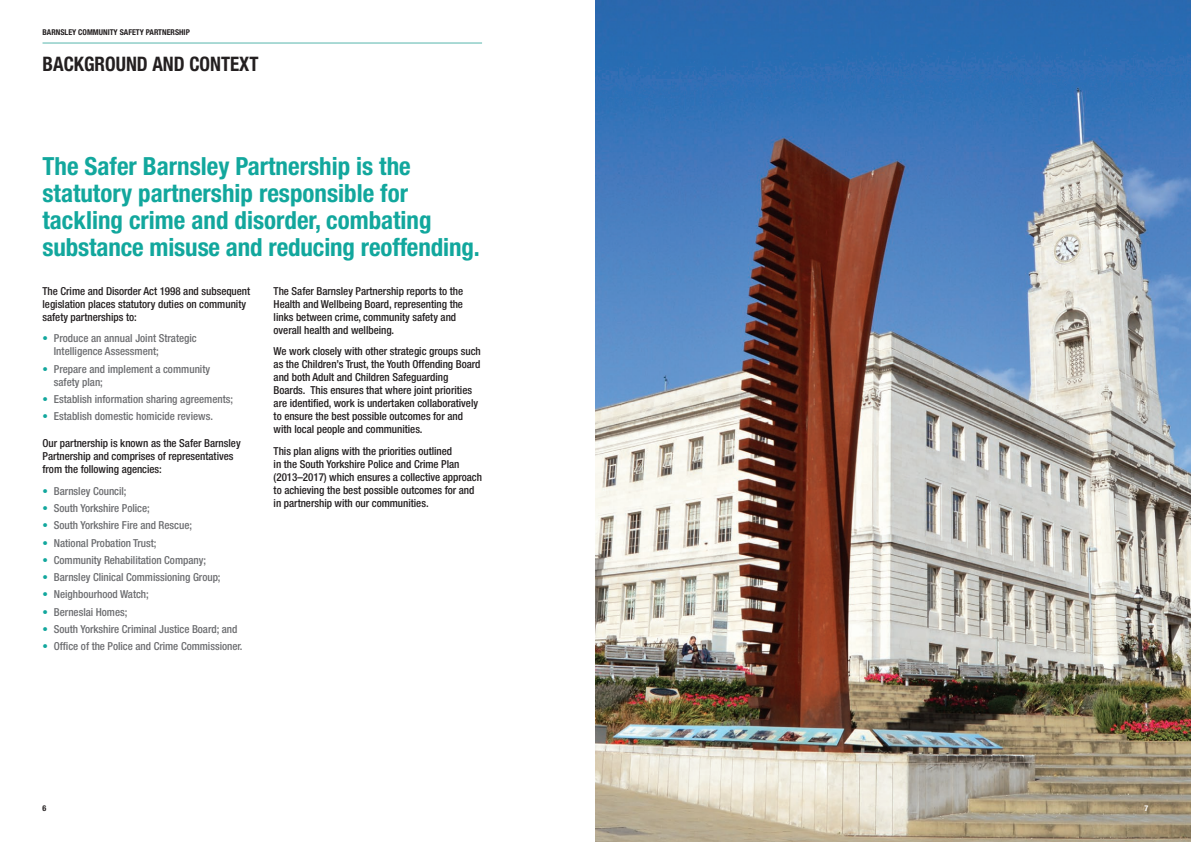
<style>
.page{position:relative;width:1191px;height:842px;background:#fff}
.page>*{position:absolute;margin:0;border:0;box-sizing:border-box;transform-origin:0 0}
.BODYCOPY_QUOTE{font:700 condensed 25px/27px "Helvetica Neue";color:#12a79d}
.A_HEADER{font:700 condensed 20px "Helvetica Neue";color:#231f20;scale:.95 1}
.BULLET_LIST{font:500 condensed 11px/13px "Helvetica Neue";letter-spacing:-.005em;color:#231f20}
.BULLET_LIST-2{font:500 condensed 11px/13px "Helvetica Neue";letter-spacing:-.005em;color:#6c6d70}
.FOLIO_L{font:700 condensed 8px "Helvetica Neue";color:#231f20}
.t1{font:700 condensed 8px "Helvetica Neue";color:#fff}
.s1{color:#12a79d}
</style>
<div class="page">
<img style="left:595px;top:0;width:596px;height:842px">
<hr style="left:43px;top:43px;width:439px;height:1px;background:#56b5ad">
<p class="FOLIO_L" style="left:43px;top:27px;width:149px">BARNSLEY COMMUNITY SAFETY PARTNERSHIP</p>
<p class="A_HEADER" style="left:43px;top:52px;width:229px">BACKGROUND AND CONTEXT</p>
<p class="BODYCOPY_QUOTE" style="left:43px;top:153px;width:439px">The Safer Barnsley Partnership is the statutory partnership responsible for tackling crime and disorder, combating substance misuse and reducing reoffending.</p>
<p class="BULLET_LIST" style="left:43px;top:284px;width:209px">The Crime and Disorder Act 1998 and subsequent legislation places statutory duties on community safety partnerships to:</p>
<p class="BULLET_LIST-2" style="left:54px;top:332px;width:144px;text-indent:-11px"><span class="s1">•</span> Produce an annual Joint Strategic<br>Intelligence Assessment;</p>
<p class="BULLET_LIST-2" style="left:54px;top:362px;width:158px;text-indent:-11px"><span class="s1">•</span> Prepare and implement a community safety plan;</p>
<p class="BULLET_LIST-2" style="left:43px;top:392px;width:192px"><span class="s1">•</span> Establish information sharing agreements;</p>
<p class="BULLET_LIST-2" style="left:43px;top:410px;width:172px"><span class="s1">•</span> Establish domestic homicide reviews.</p>
<p class="BULLET_LIST" style="left:43px;top:437px;width:200px">Our partnership is known as the Safer Barnsley<br>Partnership and comprises of representatives from the following agencies:</p>
<p class="BULLET_LIST-2" style="left:43px;top:484px;width:86px"><span class="s1">•</span> Barnsley Council;</p>
<p class="BULLET_LIST-2" style="left:43px;top:502px;width:109px"><span class="s1">•</span> South Yorkshire Police;</p>
<p class="BULLET_LIST-2" style="left:43px;top:519px;width:151px"><span class="s1">•</span> South Yorkshire Fire and Rescue;</p>
<p class="BULLET_LIST-2" style="left:43px;top:536px;width:115px"><span class="s1">•</span> National Probation Trust;</p>
<p class="BULLET_LIST-2" style="left:43px;top:553px;width:165px"><span class="s1">•</span> Community Rehabilitation Company;</p>
<p class="BULLET_LIST-2" style="left:43px;top:571px;width:179px"><span class="s1">•</span> Barnsley Clinical Commissioning Group;</p>
<p class="BULLET_LIST-2" style="left:43px;top:588px;width:108px"><span class="s1">•</span> Neighbourhood Watch;</p>
<p class="BULLET_LIST-2" style="left:43px;top:605px;width:86px"><span class="s1">•</span> Berneslai Homes;</p>
<p class="BULLET_LIST-2" style="left:43px;top:622px;width:196px"><span class="s1">•</span> South Yorkshire Criminal Justice Board; and</p>
<p class="BULLET_LIST-2" style="left:43px;top:640px;width:201px"><span class="s1">•</span> Office of the Police and Crime Commissioner.</p>
<p class="BULLET_LIST" style="left:274px;top:284px;width:191px">The Safer Barnsley Partnership reports to the Health and Wellbeing Board, representing the links between crime, community safety and overall health and wellbeing.</p>
<p class="BULLET_LIST" style="left:274px;top:345px;width:209px">We work closely with other strategic groups such as the Children’s Trust, the Youth Offending Board and both Adult and Children Safeguarding Boards. This ensures that where joint priorities are identified, work is undertaken collaboratively to ensure the best possible outcomes for and with local people and communities.</p>
<p class="BULLET_LIST" style="left:274px;top:444px;width:210px">This plan aligns with the priorities outlined<br>in the South Yorkshire Police and Crime Plan (2013–2017) which ensures a collective approach to achieving the best possible outcomes for and in partnership with our communities.</p>
<p class="FOLIO_L" style="left:43px;top:804px;width:5px">6</p>
<p class="t1" style="left:1144px;top:804px;width:5px">7</p>
</div>
